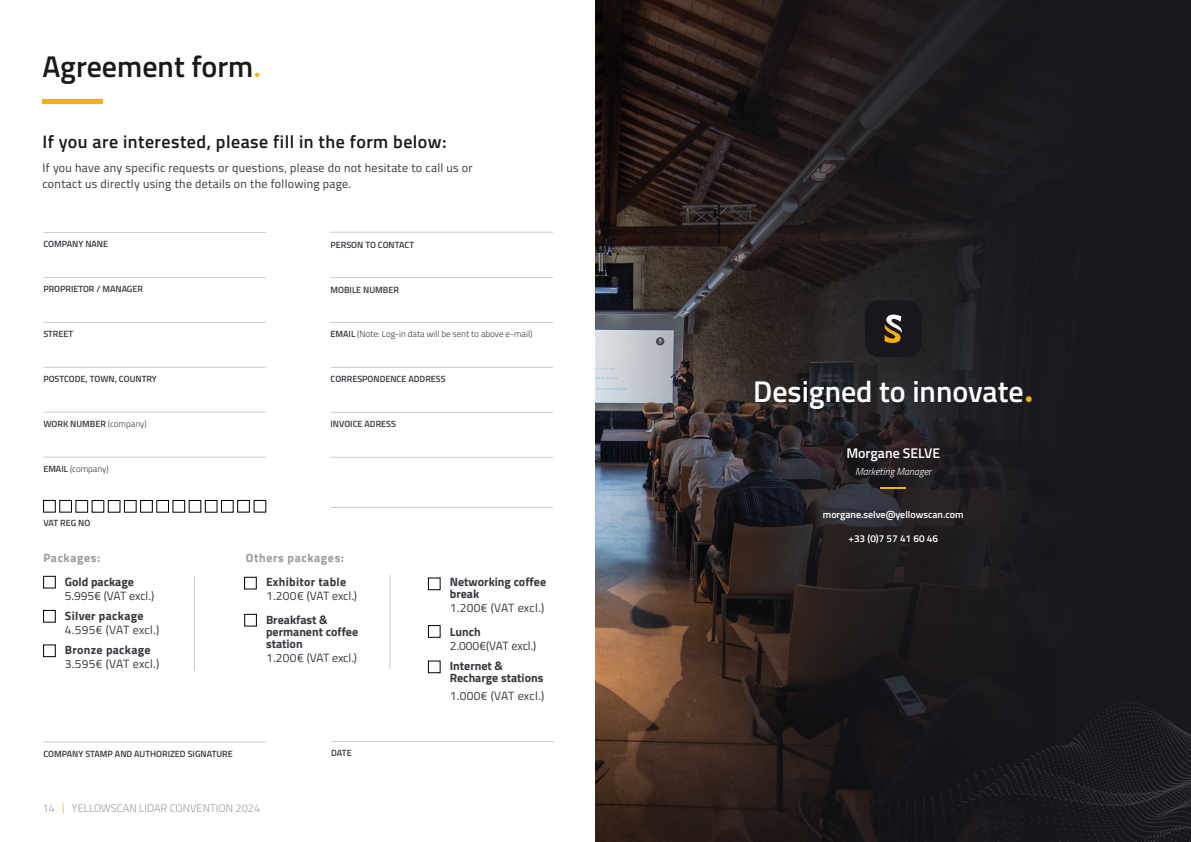
<style>
.page{position:relative;width:1191px;height:842px;background:#fff}
.page>*{position:absolute;margin:0;border:0;box-sizing:border-box;transform-origin:0 0}
.t1{font:600 30px "Titillium Web";color:#fff}
.t2{font:600 30px "Titillium Web";color:#19191d}
.t3{font:600 18px "Titillium Web";letter-spacing:.025em;color:#19191d}
.t4{font:600 14px "Titillium Web";color:#fff}
.t5{font:12px/16px "Titillium Web";letter-spacing:.025em;color:#373636}
.t6{font:700 12px/12px "Titillium Web";color:#36393f}
.t7{font:12px "Titillium Web";color:#36393f}
.t8{font:12px "Titillium Web";letter-spacing:.02em;color:#36393f}
.t9{font:700 12px "Titillium Web";letter-spacing:.025em;color:#36393f}
.t10{font:700 12px "Titillium Web";letter-spacing:.05em;color:#9a9aa0}
.t11{font:300 11px "Titillium Web";color:#9a9aa0}
.t12{font:600 10px "Titillium Web";color:#fff}
.t13{font:italic 300 10px "Titillium Web";color:#fff}
.t14{font:600 9px "Titillium Web";color:#36393f}
.t15{font:300 9px "Titillium Web";color:#36393f}
.s1{color:#f9b000}
.s2{font-weight:300}
.s3{font-weight:600}
.s4{color:#fab303}
.s5{color:#9d9d9c}
.s6{font-size:40px;color:#f9b000}
</style>
<div class="page">
<hr style="left:43px;top:100px;width:60px;height:4px;background:#f9b000">
<hr style="left:43px;top:232px;width:223px;height:1px;background:#cbcbcc">
<hr style="left:43px;top:277px;width:223px;height:1px;background:#cbcbcc">
<hr style="left:43px;top:322px;width:223px;height:1px;background:#cbcbcc">
<hr style="left:43px;top:367px;width:223px;height:1px;background:#cbcbcc">
<hr style="left:43px;top:412px;width:223px;height:1px;background:#cccdcd">
<hr style="left:43px;top:457px;width:223px;height:1px;background:#cbcbcc">
<hr style="left:330px;top:232px;width:223px;height:1px;background:#cbcbcc">
<hr style="left:330px;top:277px;width:223px;height:1px;background:#cbcbcc">
<hr style="left:330px;top:322px;width:223px;height:1px;background:#cbcbcc">
<hr style="left:330px;top:367px;width:223px;height:1px;background:#cbcbcc">
<hr style="left:330px;top:412px;width:223px;height:1px;background:#cbcbcc">
<hr style="left:330px;top:457px;width:223px;height:1px;background:#cbcbcc">
<hr style="left:330px;top:507px;width:223px;height:1px;background:#cccdcd">
<div style="left:108px;top:500px;width:12px;height:12px;border:1px solid #000"></div>
<div style="left:140px;top:500px;width:13px;height:12px;border:1px solid #000"></div>
<div style="left:124px;top:500px;width:12px;height:12px;border:1px solid #000"></div>
<div style="left:92px;top:500px;width:12px;height:12px;border:1px solid #000"></div>
<div style="left:76px;top:500px;width:12px;height:12px;border:1px solid #000"></div>
<div style="left:173px;top:500px;width:12px;height:12px;border:1px solid #000"></div>
<div style="left:157px;top:500px;width:12px;height:12px;border:1px solid #000"></div>
<div style="left:189px;top:500px;width:12px;height:12px;border:1px solid #000"></div>
<div style="left:221px;top:500px;width:12px;height:12px;border:1px solid #000"></div>
<div style="left:205px;top:500px;width:12px;height:12px;border:1px solid #000"></div>
<div style="left:254px;top:500px;width:12px;height:12px;border:1px solid #000"></div>
<div style="left:244px;top:577px;width:12px;height:12px;border:1px solid #000"></div>
<div style="left:244px;top:614px;width:13px;height:12px;border:1px solid #000"></div>
<div style="left:428px;top:578px;width:12px;height:12px;border:1px solid #000"></div>
<div style="left:428px;top:625px;width:12px;height:12px;border:1px solid #000"></div>
<hr style="left:194px;top:576px;width:1px;height:95px;background:#cbcbcc">
<hr style="left:389px;top:575px;width:1px;height:94px;background:#cbcbcc">
<hr style="left:43px;top:741px;width:223px;height:1px;background:#cbcbcc">
<hr style="left:331px;top:741px;width:223px;height:1px;background:#cbcbcc">
<img style="left:595px;top:0;width:596px;height:842px">
<hr style="left:880px;top:487px;width:25px;height:2px;background:#f9b000">
<div style="left:865px;top:300px;width:56px;height:57px;background:#18181c;border-radius:14px"></div>
<svg style="left:884px;top:315px;width:18px;height:28px"></svg>
<div style="left:60px;top:500px;width:12px;height:12px;border:1px solid #000"></div>
<div style="left:43px;top:500px;width:13px;height:12px;border:1px solid #000"></div>
<div style="left:237px;top:500px;width:13px;height:12px;border:1px solid #000"></div>
<div style="left:43px;top:576px;width:13px;height:12px;border:1px solid #000"></div>
<div style="left:43px;top:610px;width:13px;height:12px;border:1px solid #000"></div>
<div style="left:43px;top:645px;width:13px;height:12px;border:1px solid #000"></div>
<div style="left:428px;top:661px;width:12px;height:12px;border:1px solid #000"></div>
<h1 class="t2" style="left:43px;top:43px;width:220px">Agreement form<span class="s1">.</span></h1>
<h2 class="t3" style="left:43px;top:128px;width:405px">If you are interested, please fill in the form below:</h2>
<h3 class="t5" style="left:43px;top:159px;width:432px">If you have any specific requests or questions, please do not hesitate to call us or contact us directly using the details on the following page.</h3>
<p class="t14" style="left:43px;top:237px;width:66px">COMPANY NANE</p>
<p class="t14" style="left:43px;top:282px;width:101px">PROPRIETOR / MANAGER</p>
<p class="t14" style="left:43px;top:327px;width:31px">STREET</p>
<p class="t14" style="left:43px;top:372px;width:115px">POSTCODE, TOWN, COUNTRY</p>
<p class="t14" style="left:43px;top:417px;width:105px">WORK NUMBER <span class="s2">(company)</span></p>
<p class="t15" style="left:43px;top:462px;width:67px"><span class="s3">EMAIL</span> (company)</p>
<p class="t14" style="left:43px;top:516px;width:48px">VAT REG NO</p>
<h3 class="t10" style="left:43px;top:548px;width:58px">Packages:</h3>
<h3 class="t6" style="left:65px;top:576px;width:71px">Gold package</h3>
<h3 class="t7" style="left:65px;top:587px;width:91px">5.995€ (VAT excl.)</h3>
<h3 class="t9" style="left:65px;top:607px;width:80px">Silver package</h3>
<h3 class="t8" style="left:65px;top:621px;width:96px">4.595€ (VAT excl.)</h3>
<h3 class="t9" style="left:65px;top:641px;width:87px">Bronze package</h3>
<h3 class="t8" style="left:65px;top:655px;width:96px">3.595€ (VAT excl.)</h3>
<p class="t14" style="left:330px;top:238px;width:85px">PERSON TO CONTACT</p>
<p class="t14" style="left:330px;top:283px;width:70px">MOBILE NUMBER</p>
<p class="t15" style="left:330px;top:328px;width:203px"><span class="s3">EMAIL</span> (Note: Log-in data will be sent to above e-mail)</p>
<p class="t14" style="left:330px;top:372px;width:117px">CORRESPONDENCE ADDRESS</p>
<p class="t14" style="left:330px;top:417px;width:67px">INVOICE ADRESS</p>
<h3 class="t10" style="left:246px;top:548px;width:100px">Others packages:</h3>
<h3 class="t9" style="left:266px;top:573px;width:82px">Exhibitor table</h3>
<h3 class="t7" style="left:266px;top:587px;width:93px">1.200€ (VAT excl.)</h3>
<h3 class="t6" style="left:266px;top:614px;width:94px">Breakfast &amp; permanent coffee station</h3>
<h3 class="t7" style="left:266px;top:649px;width:93px">1.200€ (VAT excl.)</h3>
<h3 class="t6" style="left:450px;top:576px;width:98px">Networking coffee break</h3>
<h3 class="t8" style="left:450px;top:599px;width:96px">1.200€ (VAT excl.)</h3>
<h3 class="t6" style="left:450px;top:626px;width:32px">Lunch</h3>
<h3 class="t7" style="left:450px;top:637px;width:88px">2.000€(VAT excl.)</h3>
<h3 class="t6" style="left:450px;top:660px;width:95px">Internet &amp;<br>Recharge stations</h3>
<h3 class="t8" style="left:450px;top:687px;width:96px">1.000€ (VAT excl.)</h3>
<p class="t14" style="left:43px;top:747px;width:191px">COMPANY STAMP AND AUTHORIZED SIGNATURE</p>
<p class="t14" style="left:331px;top:746px;width:22px">DATE</p>
<p class="t11" style="left:43px;top:800px;width:219px">14 <span class="s4">|</span> YELLOWSCAN LIDAR CONVENTION <span class="s5">2024</span></p>
<h1 class="t1" style="left:753px;top:369px;width:282px">Designed to innovate<span class="s6">.</span></h1>
<h3 class="t4" style="left:846px;top:443px;width:95px">Morgane SELVE</h3>
<p class="t13" style="left:855px;top:465px;width:78px">Marketing Manager</p>
<p class="t12" style="left:823px;top:507px;width:142px">morgane.selve@yellowscan.com</p>
<p class="t12" style="left:848px;top:531px;width:91px">+33 (0)7 57 41 60 46</p>
</div>
